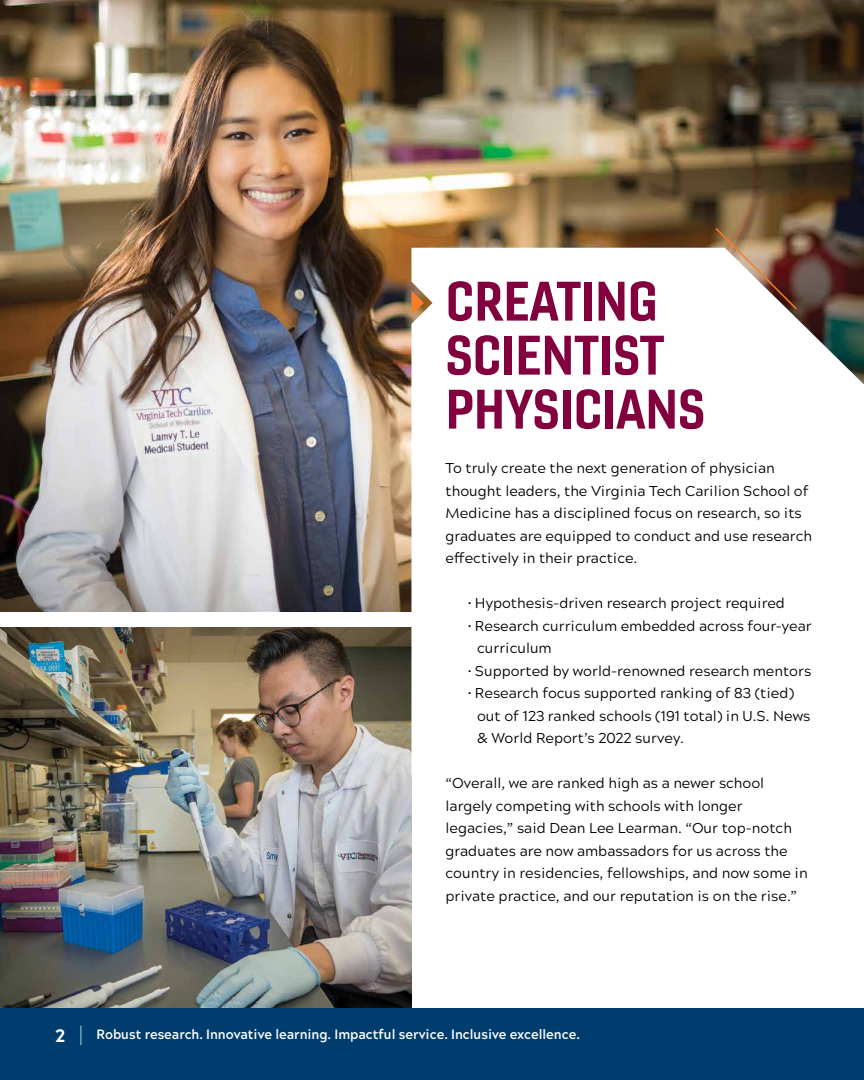
<style>
.page{position:relative;width:864px;height:1080px;background:#fff}
.page>*{position:absolute;margin:0;border:0;box-sizing:border-box;transform-origin:0 0}
.t1{font:54px/54px "Gineso Nor Bol";color:#83003f;scale:.96 1}
.t2{font:800 18px "Acherus Grotesque";color:#fff;scale:.96 1}
.t3{font:14.25px/22.5px "Acherus Grotesque";color:#000}
.t4{font:700 13.5px "Acherus Grotesque";color:#fff;scale:.96 1}
</style>
<div class="page">
<img style="left:0;top:627px;width:411px;height:381px">
<img style="left:0;top:0;width:864px;height:611px">
<svg style="left:411px;top:248px;width:453px;height:526px"></svg>
<div style="left:0;top:1008px;width:864px;height:72px;background:#003d6e"></div>
<svg style="left:80px;top:1026px;width:1px;height:19px"></svg>
<svg style="left:714px;top:226px;width:85px;height:85px"></svg>
<svg style="left:411px;top:291px;width:13px;height:24px"></svg>
<h1 class="t1" style="left:446px;top:274px;width:272px">CREATING<br>SCIENTIST<br>PHYSICIANS</h1>
<p class="t3" style="left:446px;top:456px;width:368px">To truly create the next generation of physician thought leaders, the Virginia Tech Carilion School of Medicine has a disciplined focus on research, so its graduates are equipped to conduct and use research effectively in their practice.</p>
<p class="t3" style="left:468px;top:591px;width:318px">• Hypothesis-driven research project required</p>
<p class="t3" style="left:477px;top:614px;width:336px;text-indent:-9px">• Research curriculum embedded across four-year curriculum</p>
<p class="t3" style="left:468px;top:659px;width:345px">• Supported by world-renowned research mentors</p>
<p class="t3" style="left:477px;top:681px;width:335px;text-indent:-9px">• Research focus supported ranking of 83 (tied) out of 123 ranked schools (191 total) in U.S. News &amp; World Report’s 2022 survey.</p>
<p class="t3" style="left:446px;top:771px;width:364px">“Overall, we are ranked high as a newer school largely competing with schools with longer legacies,” said Dean Lee Learman. “Our top-notch graduates are now ambassadors for us across the country in residencies, fellowships, and now some in private practice, and our reputation is on the rise.”</p>
<p class="t2" style="left:56px;top:1020px;width:12px">2</p>
<p class="t4" style="left:97px;top:1023px;width:505px">Robust research. Innovative learning. Impactful service. Inclusive excellence.</p>
</div>
